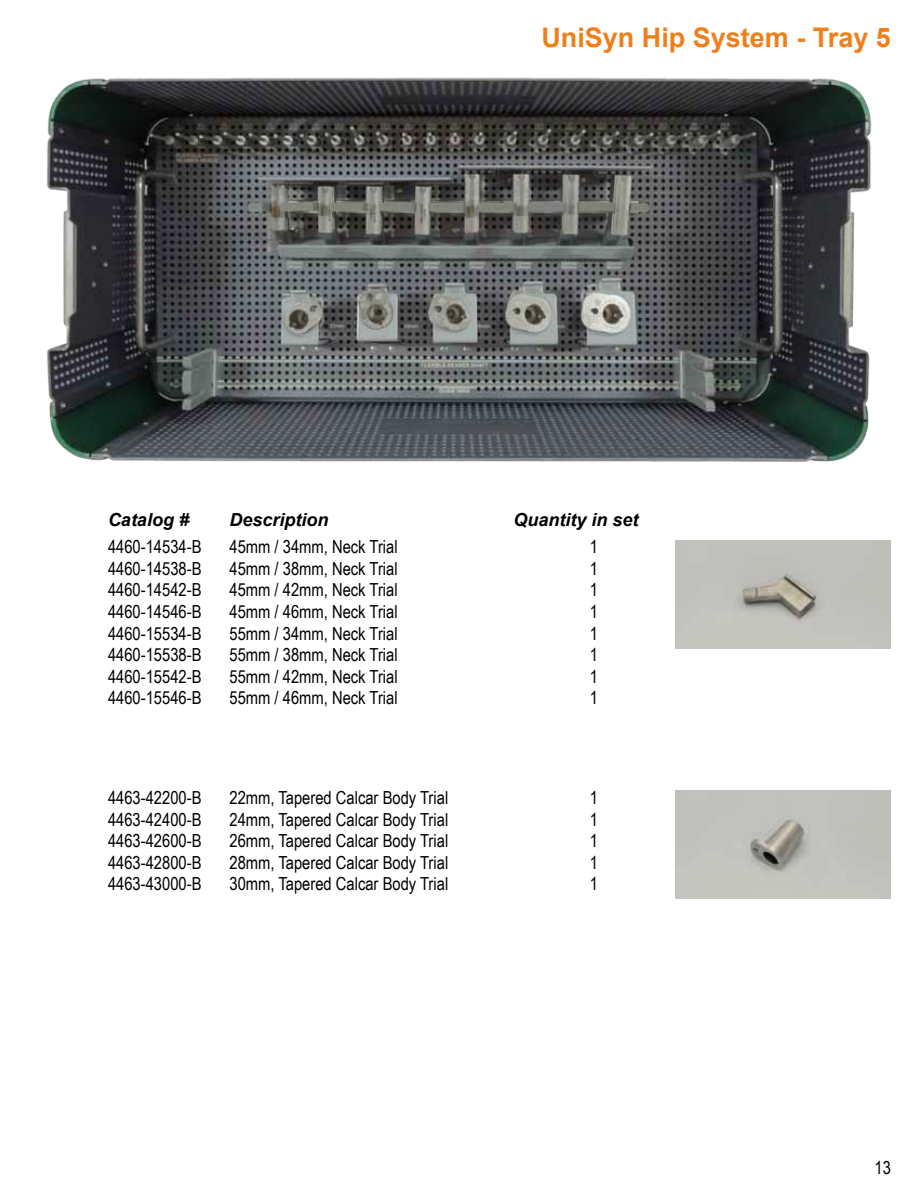
<style>
.page{position:relative;width:918px;height:1188px;background:#fff}
.page>*{position:absolute;margin:0;border:0;box-sizing:border-box;transform-origin:0 0}
.t1{font:700 27px "Arial";color:#ef7f1a}
.t2{font:18px "Arial Narrow";color:#000}
.t3{font:italic 700 18px "Arial";color:#000}
</style>
<div class="page">
<img style="left:46px;top:77px;width:826px;height:385px">
<img style="left:675px;top:540px;width:216px;height:108px">
<img style="left:675px;top:791px;width:216px;height:108px">
<h1 class="t1" style="left:541px;top:20px;width:351px">UniSyn Hip System - Tray 5</h1>
<p class="t3" style="left:108px;top:508px;width:83px">Catalog #</p>
<p class="t3" style="left:230px;top:508px;width:101px">Description</p>
<p class="t3" style="left:513px;top:508px;width:127px">Quantity in set</p>
<p class="t2" style="left:108px;top:534px;width:95px">4460-14534-B</p>
<p class="t2" style="left:230px;top:534px;width:170px">45mm / 34mm, Neck Trial</p>
<p class="t2" style="left:590px;top:534px;width:10px">1</p>
<p class="t2" style="left:108px;top:555px;width:95px">4460-14538-B</p>
<p class="t2" style="left:230px;top:555px;width:170px">45mm / 38mm, Neck Trial</p>
<p class="t2" style="left:590px;top:555px;width:10px">1</p>
<p class="t2" style="left:108px;top:577px;width:95px">4460-14542-B</p>
<p class="t2" style="left:230px;top:577px;width:170px">45mm / 42mm, Neck Trial</p>
<p class="t2" style="left:590px;top:577px;width:10px">1</p>
<p class="t2" style="left:108px;top:598px;width:95px">4460-14546-B</p>
<p class="t2" style="left:230px;top:598px;width:170px">45mm / 46mm, Neck Trial</p>
<p class="t2" style="left:590px;top:598px;width:10px">1</p>
<p class="t2" style="left:108px;top:620px;width:95px">4460-15534-B</p>
<p class="t2" style="left:230px;top:620px;width:170px">55mm / 34mm, Neck Trial</p>
<p class="t2" style="left:590px;top:620px;width:10px">1</p>
<p class="t2" style="left:108px;top:642px;width:95px">4460-15538-B</p>
<p class="t2" style="left:230px;top:642px;width:170px">55mm / 38mm, Neck Trial</p>
<p class="t2" style="left:590px;top:642px;width:10px">1</p>
<p class="t2" style="left:108px;top:663px;width:95px">4460-15542-B</p>
<p class="t2" style="left:230px;top:663px;width:170px">55mm / 42mm, Neck Trial</p>
<p class="t2" style="left:590px;top:663px;width:10px">1</p>
<p class="t2" style="left:108px;top:685px;width:95px">4460-15546-B</p>
<p class="t2" style="left:230px;top:685px;width:170px">55mm / 46mm, Neck Trial</p>
<p class="t2" style="left:590px;top:685px;width:10px">1</p>
<p class="t2" style="left:108px;top:784px;width:95px">4463-42200-B</p>
<p class="t2" style="left:230px;top:784px;width:220px">22mm, Tapered Calcar Body Trial</p>
<p class="t2" style="left:590px;top:784px;width:10px">1</p>
<p class="t2" style="left:108px;top:806px;width:95px">4463-42400-B</p>
<p class="t2" style="left:230px;top:806px;width:220px">24mm, Tapered Calcar Body Trial</p>
<p class="t2" style="left:590px;top:806px;width:10px">1</p>
<p class="t2" style="left:108px;top:828px;width:95px">4463-42600-B</p>
<p class="t2" style="left:230px;top:828px;width:220px">26mm, Tapered Calcar Body Trial</p>
<p class="t2" style="left:590px;top:828px;width:10px">1</p>
<p class="t2" style="left:108px;top:849px;width:95px">4463-42800-B</p>
<p class="t2" style="left:230px;top:849px;width:220px">28mm, Tapered Calcar Body Trial</p>
<p class="t2" style="left:590px;top:849px;width:10px">1</p>
<p class="t2" style="left:108px;top:871px;width:95px">4463-43000-B</p>
<p class="t2" style="left:230px;top:871px;width:220px">30mm, Tapered Calcar Body Trial</p>
<p class="t2" style="left:590px;top:871px;width:10px">1</p>
<p class="t2" style="left:875px;top:1155px;width:18px">13</p>
</div>
